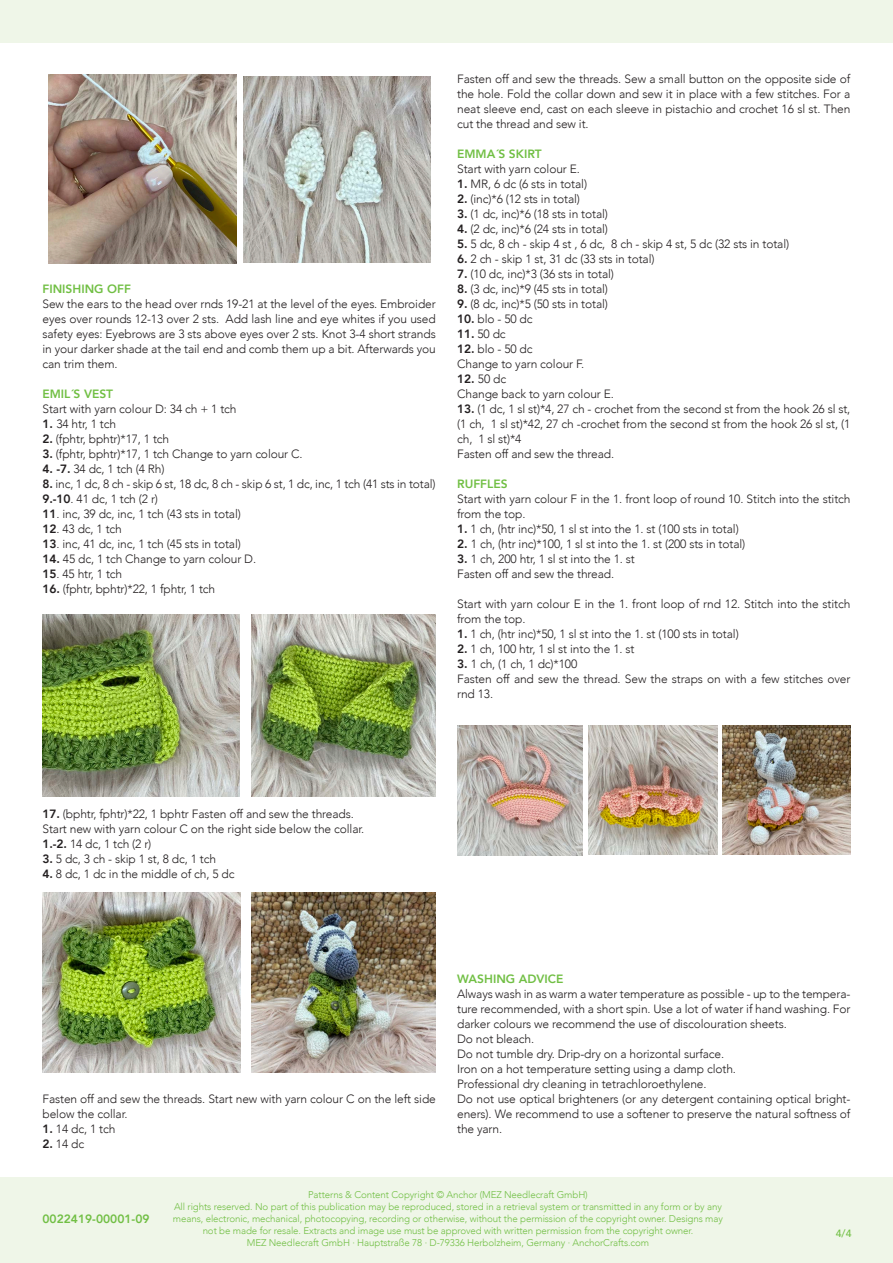
<style>
.page{position:relative;width:893px;height:1263px;background:#fff}
.page>*{position:absolute;margin:0;border:0;box-sizing:border-box;transform-origin:0 0}
.t1{font:300 12px/15px "Avenir";letter-spacing:-.01em;color:#231f20;text-align:justify}
.Design_No{font:800 12px "Avenir";color:#71bf44}
.t2{font:500 10.5px "Avenir";color:#71bf44}
.t3{font:300 9.75px/12px "Avenir";letter-spacing:-.01em;color:#71bf44;text-align:center}
.s1{font-weight:800}
</style>
<div class="page">
<div style="left:0;top:0;width:893px;height:43px;background:#eff6e8"></div>
<div style="left:0;top:1178px;width:893px;height:85px;background:#eff6e8"></div>
<img style="left:48px;top:75px;width:189px;height:188px">
<img style="left:244px;top:76px;width:187px;height:187px">
<img style="left:43px;top:615px;width:196px;height:181px">
<img style="left:252px;top:893px;width:184px;height:180px">
<img style="left:252px;top:615px;width:184px;height:181px">
<img style="left:43px;top:893px;width:197px;height:180px">
<img style="left:457px;top:726px;width:125px;height:129px">
<img style="left:588px;top:726px;width:129px;height:129px">
<img style="left:722px;top:726px;width:128px;height:128px">
<p class="Design_No" style="left:43px;top:279px;width:90px">FINISHING OFF</p>
<p class="t1" style="left:43px;top:296px;width:395px">Sew the ears to the head over rnds 19-21 at the level of the eyes. Embroider eyes over rounds 12-13 over 2 sts. Add lash line and eye whites if you used safety eyes: Eyebrows are 3 sts above eyes over 2 sts. Knot 3-4 short strands in your darker shade at the tail end and comb them up a bit. Afterwards you can trim them.</p>
<p class="Design_No" style="left:43px;top:384px;width:72px">EMIL´S VEST</p>
<p class="t1" style="left:43px;top:401px;width:196px">Start with yarn colour D: 34 ch + 1 tch</p>
<p class="t1" style="left:43px;top:416px;width:75px"><span class="s1">1.</span> 34 htr, 1 tch</p>
<p class="t1" style="left:43px;top:431px;width:128px"><span class="s1">2.</span> (fphtr, bphtr)*17, 1 tch</p>
<p class="t1" style="left:43px;top:446px;width:262px"><span class="s1">3.</span> (fphtr, bphtr)*17, 1 tch Change to yarn colour C.</p>
<p class="t1" style="left:43px;top:461px;width:124px"><span class="s1">4. -7.</span> 34 dc, 1 tch (4 Rh)</p>
<p class="t1" style="left:43px;top:476px;width:395px"><span class="s1">8.</span> inc, 1 dc, 8 ch - skip 6 st, 18 dc, 8 ch - skip 6 st, 1 dc, inc, 1 tch (41 sts in total)</p>
<p class="t1" style="left:43px;top:491px;width:117px"><span class="s1">9.-10</span>. 41 dc, 1 tch (2 r)</p>
<p class="t1" style="left:43px;top:506px;width:200px"><span class="s1">11</span>. inc, 39 dc, inc, 1 tch (43 sts in total)</p>
<p class="t1" style="left:43px;top:521px;width:81px"><span class="s1">12</span>. 43 dc, 1 tch</p>
<p class="t1" style="left:43px;top:536px;width:200px"><span class="s1">13</span>. inc, 41 dc, inc, 1 tch (45 sts in total)</p>
<p class="t1" style="left:43px;top:551px;width:215px"><span class="s1">14.</span> 45 dc, 1 tch Change to yarn colour D.</p>
<p class="t1" style="left:43px;top:566px;width:81px"><span class="s1">15</span>. 45 htr, 1 tch</p>
<p class="t1" style="left:43px;top:581px;width:174px"><span class="s1">16.</span> (fphtr, bphtr)*22, 1 fphtr, 1 tch</p>
<p class="t1" style="left:457px;top:71px;width:395px">Fasten off and sew the threads. Sew a small button on the opposite side of the hole. Fold the collar down and sew it in place with a few stitches. For a neat sleeve end, cast on each sleeve in pistachio and crochet 16 sl st. Then cut the thread and sew it.</p>
<p class="Design_No" style="left:457px;top:144px;width:86px">EMMA´S SKIRT</p>
<p class="t1" style="left:457px;top:161px;width:124px">Start with yarn colour E.</p>
<p class="t1" style="left:457px;top:176px;width:131px"><span class="s1">1.</span> MR, 6 dc (6 sts in total)</p>
<p class="t1" style="left:457px;top:191px;width:124px"><span class="s1">2.</span> (inc)*6 (12 sts in total)</p>
<p class="t1" style="left:457px;top:206px;width:152px"><span class="s1">3.</span> (1 dc, inc)*6 (18 sts in total)</p>
<p class="t1" style="left:457px;top:221px;width:152px"><span class="s1">4.</span> (2 dc, inc)*6 (24 sts in total)</p>
<p class="t1" style="left:457px;top:236px;width:334px"><span class="s1">5.</span> 5 dc, 8 ch - skip 4 st , 6 dc, 8 ch - skip 4 st, 5 dc (32 sts in total)</p>
<p class="t1" style="left:457px;top:251px;width:199px"><span class="s1">6.</span> 2 ch - skip 1 st, 31 dc (33 sts in total)</p>
<p class="t1" style="left:457px;top:266px;width:158px"><span class="s1">7.</span> (10 dc, inc)*3 (36 sts in total)</p>
<p class="t1" style="left:457px;top:281px;width:152px"><span class="s1">8.</span> (3 dc, inc)*9 (45 sts in total)</p>
<p class="t1" style="left:457px;top:296px;width:152px"><span class="s1">9.</span> (8 dc, inc)*5 (50 sts in total)</p>
<p class="t1" style="left:457px;top:311px;width:77px"><span class="s1">10.</span> blo - 50 dc</p>
<p class="t1" style="left:457px;top:326px;width:50px"><span class="s1">11.</span> 50 dc</p>
<p class="t1" style="left:457px;top:341px;width:77px"><span class="s1">12.</span> blo - 50 dc</p>
<p class="t1" style="left:457px;top:356px;width:129px">Change to yarn colour F.</p>
<p class="t1" style="left:457px;top:371px;width:51px"><span class="s1">12.</span> 50 dc</p>
<p class="t1" style="left:457px;top:386px;width:158px">Change back to yarn colour E.</p>
<p class="t1" style="left:457px;top:401px;width:395px"><span class="s1">13.</span> (1 dc, 1 sl st)*4, 27 ch - crochet from the second st from the hook 26 sl st, (1 ch, 1 sl st)*42, 27 ch -crochet from the second st from the hook 26 sl st, (1 ch, 1 sl st)*4</p>
<p class="t1" style="left:457px;top:446px;width:159px">Fasten off and sew the thread.</p>
<p class="Design_No" style="left:457px;top:474px;width:52px">RUFFLES</p>
<p class="t1" style="left:457px;top:491px;width:395px">Start with yarn colour F in the 1. front loop of round 10. Stitch into the stitch from the top.</p>
<p class="t1" style="left:457px;top:521px;width:283px"><span class="s1">1.</span> 1 ch, (htr inc)*50, 1 sl st into the 1. st (100 sts in total)</p>
<p class="t1" style="left:457px;top:536px;width:290px"><span class="s1">2.</span> 1 ch, (htr inc)*100, 1 sl st into the 1. st (200 sts in total)</p>
<p class="t1" style="left:457px;top:551px;width:179px"><span class="s1">3.</span> 1 ch, 200 htr, 1 sl st into the 1. st</p>
<p class="t1" style="left:457px;top:566px;width:159px">Fasten off and sew the thread.</p>
<p class="t1" style="left:457px;top:596px;width:395px">Start with yarn colour E in the 1. front loop of rnd 12. Stitch into the stitch from the top.</p>
<p class="t1" style="left:457px;top:626px;width:283px"><span class="s1">1.</span> 1 ch, (htr inc)*50, 1 sl st into the 1. st (100 sts in total)</p>
<p class="t1" style="left:457px;top:641px;width:179px"><span class="s1">2.</span> 1 ch, 100 htr, 1 sl st into the 1. st</p>
<p class="t1" style="left:457px;top:656px;width:122px"><span class="s1">3.</span> 1 ch, (1 ch, 1 dc)*100</p>
<p class="t1" style="left:457px;top:671px;width:395px">Fasten off and sew the thread. Sew the straps on with a few stitches over rnd 13.</p>
<p class="t1" style="left:43px;top:806px;width:313px"><span class="s1">17.</span> (bphtr, fphtr)*22, 1 bphtr Fasten off and sew the threads.</p>
<p class="t1" style="left:43px;top:821px;width:323px">Start new with yarn colour C on the right side below the collar.</p>
<p class="t1" style="left:43px;top:836px;width:110px"><span class="s1">1.-2.</span> 14 dc, 1 tch (2 r)</p>
<p class="t1" style="left:43px;top:851px;width:175px"><span class="s1">3.</span> 5 dc, 3 ch - skip 1 st, 8 dc, 1 tch</p>
<p class="t1" style="left:43px;top:866px;width:194px"><span class="s1">4.</span> 8 dc, 1 dc in the middle of ch, 5 dc</p>
<p class="t1" style="left:43px;top:1091px;width:395px">Fasten off and sew the threads. Start new with yarn colour C on the left side below the collar.</p>
<p class="t1" style="left:43px;top:1121px;width:74px"><span class="s1">1.</span> 14 dc, 1 tch</p>
<p class="t1" style="left:43px;top:1136px;width:43px"><span class="s1">2.</span> 14 dc</p>
<p class="Design_No" style="left:457px;top:969px;width:108px">WASHING ADVICE</p>
<p class="t1" style="left:457px;top:986px;width:395px">Always wash in as warm a water temperature as possible - up to the tempera&shy;ture recommended, with a short spin. Use a lot of water if hand washing. For darker colours we recommend the use of discolouration sheets.</p>
<p class="t1" style="left:457px;top:1031px;width:79px">Do not bleach.</p>
<p class="t1" style="left:457px;top:1046px;width:269px">Do not tumble dry. Drip-dry on a horizontal surface.</p>
<p class="t1" style="left:457px;top:1061px;width:280px">Iron on a hot temperature setting using a damp cloth.</p>
<p class="t1" style="left:457px;top:1076px;width:251px">Professional dry cleaning in tetrachloroethylene.</p>
<p class="t1" style="left:457px;top:1091px;width:395px">Do not use optical brighteners (or any detergent containing optical bright&shy;eners). We recommend to use a softener to preserve the natural softness of the yarn.</p>
<p class="Design_No" style="left:43px;top:1209px;width:109px">0022419-00001-09</p>
<p class="t3" style="left:308px;top:1188px;width:281px">Patterns &amp; Content Copyright © Anchor (MEZ Needlecraft GmbH)</p>
<p class="t3" style="left:173px;top:1200px;width:551px">All rights reserved. No part of this publication may be reproduced, stored in a retrieval system or transmitted in any form or by any means, electronic, mechanical, photocopying, recording or otherwise, without the permission of the copyright owner. Designs may not be made for resale. Extracts and image use must be approved with written permission from the copyright owner.</p>
<p class="t3" style="left:247px;top:1236px;width:404px">MEZ Needlecraft GmbH · Hauptstraße 78 · D-79336 Herbolzheim, Germany · AnchorCrafts.com</p>
<p class="t2" style="left:836px;top:1225px;width:17px">4/4</p>
</div>
